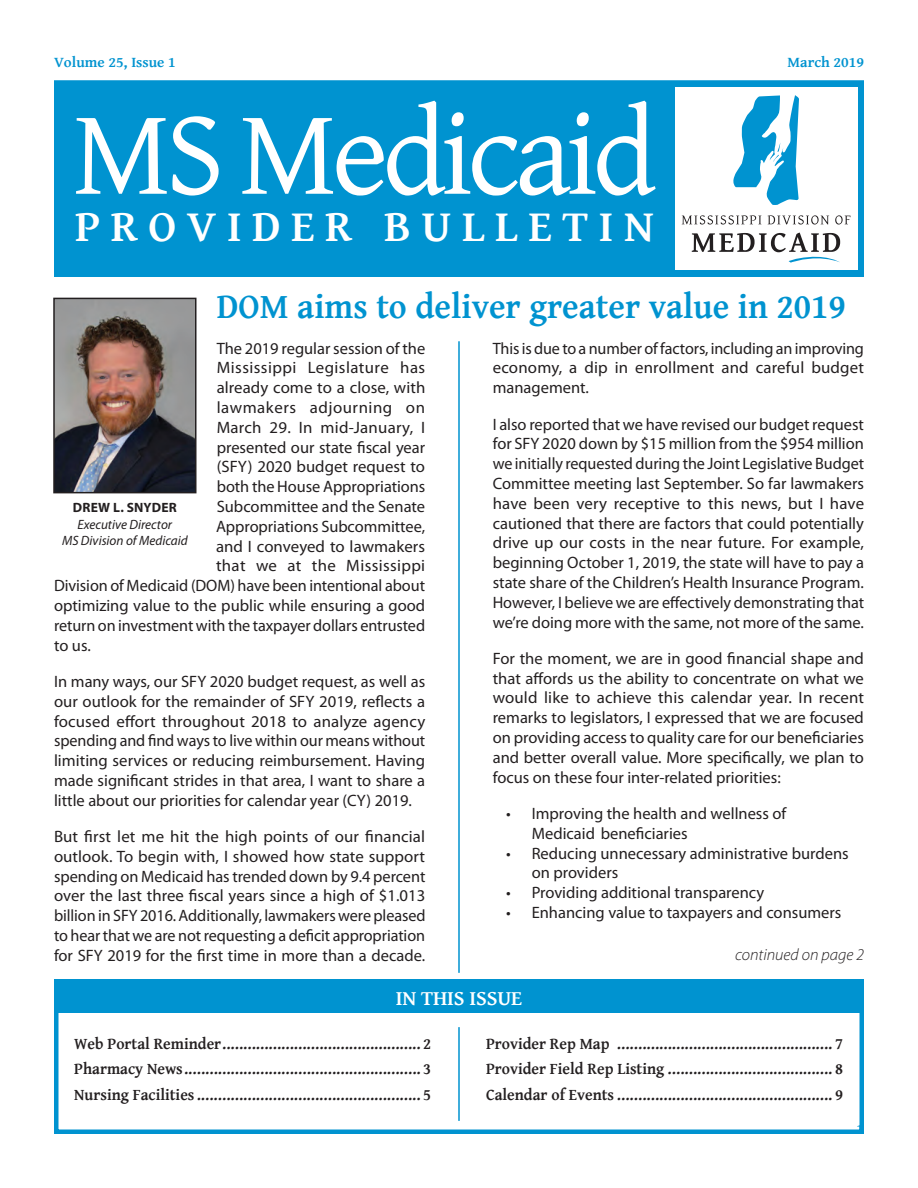
<style>
.page{position:relative;width:918px;height:1188px;background:#fff}
.page>*{position:absolute;margin:0;border:0;box-sizing:border-box;transform-origin:0 0}
.t1{font:123px "Gentium Basic";letter-spacing:-.05em;color:#fff}
.t2{font:700 45px "Gentium Basic";letter-spacing:.23em;color:#fff}
.t3{font:700 36px "Gentium Basic";color:#0093d0;scale:.95 1}
.t4{font:700 21px "Gentium Basic";letter-spacing:-.01em;color:#fff}
.t5{font:16.5px/19.8px "Myriad Pro";color:#231f20;text-align:justify}
.t6{font:700 16.5px/25.5px "Gentium Basic";color:#231f20;text-align:justify;scale:.95 1}
.t7{font:16.5px "Myriad Pro";letter-spacing:.025em;color:#231f20}
.t8{font:16.5px "Myriad Pro";letter-spacing:.02em;color:#231f20}
.t9{font:16.5px "Myriad Pro";letter-spacing:.03em;color:#231f20}
.t10{font:italic 300 16.5px "Myriad Pro";color:#231f20}
.t11{font:700 15px "Gentium Basic";color:#0093d0}
.t12{font:italic 13.5px/16.2px "Myriad Pro";color:#231f20;text-align:center}
.t13{font:700 13.5px "Myriad Pro";letter-spacing:.02em;color:#231f20}
</style>
<div class="page">
<hr style="left:54px;top:80px;width:810px;height:2px;background:#0093d0">
<div style="left:54px;top:81px;width:810px;height:196px;background:#0093d0"></div>
<div style="left:54px;top:991px;width:810px;height:143px;border:4px solid #0093d0"></div>
<div style="left:54px;top:979px;width:810px;height:34px;background:#0093d0"></div>
<hr style="left:458px;top:341px;width:2px;height:632px;background:#0093d0">
<hr style="left:458px;top:1027px;width:2px;height:94px;background:#0093d0">
<img style="left:56px;top:301px;width:137px;height:189px">
<div style="left:53px;top:298px;width:143px;height:195px;border:2px solid #231f20"></div>
<div style="left:675px;top:88px;width:182px;height:182px;background:#fff"></div>
<svg style="left:733px;top:95px;width:66px;height:110px"></svg>
<svg style="left:682px;top:215px;width:79px;height:10px"></svg>
<svg style="left:768px;top:215px;width:61px;height:10px"></svg>
<svg style="left:835px;top:215px;width:16px;height:10px"></svg>
<svg style="left:692px;top:233px;width:148px;height:30px"></svg>
<p class="t11" style="left:54px;top:51px;width:123px">Volume 25, Issue 1</p>
<p class="t11" style="left:788px;top:51px;width:78px">March 2019</p>
<h1 class="t1" style="left:72px;top:63px;width:586px">MS Medicaid</h1>
<h2 class="t2" style="left:75px;top:193px;width:580px">PROVIDER BULLETIN</h2>
<h3 class="t3" style="left:217px;top:279px;width:664px">DOM aims to deliver greater value in 2019</h3>
<p class="t5" style="left:217px;top:338px;width:210px">The 2019 regular session of the</p>
<p class="t7" style="left:217px;top:358px;width:210px">Mississippi Legislature has</p>
<p class="t5" style="left:217px;top:378px;width:210px">already come to a close, with</p>
<p class="t9" style="left:217px;top:397px;width:210px">lawmakers adjourning on</p>
<p class="t5" style="left:217px;top:417px;width:210px">March 29. In mid-January, I</p>
<p class="t5" style="left:217px;top:437px;width:210px">presented our state fiscal year</p>
<p class="t5" style="left:217px;top:457px;width:210px">(SFY) 2020 budget request to</p>
<p class="t5" style="left:217px;top:477px;width:210px">both the House Appropriations</p>
<p class="t5" style="left:217px;top:496px;width:210px">Subcommittee and the Senate</p>
<p class="t5" style="left:216px;top:516px;width:211px">Appropriations Subcommittee,</p>
<p class="t5" style="left:216px;top:536px;width:211px">and I conveyed to lawmakers</p>
<p class="t8" style="left:216px;top:556px;width:211px">that we at the Mississippi</p>
<p class="t5" style="left:54px;top:576px;width:373px">Division of Medicaid (DOM) have been intentional about</p>
<p class="t5" style="left:54px;top:595px;width:373px">optimizing value to the public while ensuring a good</p>
<p class="t5" style="left:54px;top:615px;width:373px">return on investment with the taxpayer dollars entrusted</p>
<p class="t5" style="left:54px;top:635px;width:38px">to us.</p>
<p class="t5" style="left:54px;top:671px;width:373px">In many ways, our SFY 2020 budget request, as well as our outlook for the remainder of SFY 2019, reflects a focused effort throughout 2018 to analyze agency spending and find ways to live within our means without limiting services or reducing reimbursement. Having made significant strides in that area, I want to share a little about our priorities for calendar year (CY) 2019.</p>
<p class="t5" style="left:54px;top:826px;width:373px">But first let me hit the high points of our financial outlook. To begin with, I showed how state support spending on Medicaid has trended down by 9.4 percent over the last three fiscal years since a high of $1.013 billion in SFY 2016. Additionally, lawmakers were pleased to hear that we are not requesting a deficit appropriation for SFY 2019 for the first time in more than a decade.</p>
<p class="t5" style="left:493px;top:338px;width:373px">This is due to a number of factors, including an improving economy, a dip in enrollment and careful budget management.</p>
<p class="t5" style="left:493px;top:414px;width:373px">I also reported that we have revised our budget request for SFY 2020 down by $15 million from the $954 million we initially requested during the Joint Legislative Budget Committee meeting last September. So far lawmakers have been very receptive to this news, but I have cautioned that there are factors that could potentially drive up our costs in the near future. For example, beginning October 1, 2019, the state will have to pay a state share of the Children’s Health Insurance Program.<br>However, I believe we are effectively demonstrating that we’re doing more with the same, not more of the same.</p>
<p class="t5" style="left:493px;top:648px;width:373px">For the moment, we are in good financial shape and that affords us the ability to concentrate on what we would like to achieve this calendar year. In recent remarks to legislators, I expressed that we are focused on providing access to quality care for our beneficiaries and better overall value. More specifically, we plan to focus on these four inter-related priorities:</p>
<p class="t5" style="left:532px;top:803px;width:256px;text-indent:-25px">• Improving the health and wellness of<br>Medicaid beneficiaries</p>
<p class="t5" style="left:532px;top:843px;width:318px;text-indent:-25px">• Reducing unnecessary administrative burdens on providers</p>
<p class="t5" style="left:506px;top:882px;width:260px">• Providing additional transparency</p>
<p class="t5" style="left:506px;top:902px;width:337px">• Enhancing value to taxpayers and consumers</p>
<p class="t13" style="left:73px;top:499px;width:106px">DREW L. SNYDER</p>
<p class="t12" style="left:62px;top:516px;width:127px">Executive Director<br>MS Division of Medicaid</p>
<p class="t10" style="left:735px;top:945px;width:130px">continued on page 2</p>
<p class="t4" style="left:396px;top:983px;width:128px">IN THIS ISSUE</p>
<p class="t6" style="left:74px;top:1030px;width:377px">Web Portal Reminder............................................... 2<br>Pharmacy News........................................................ 3<br>Nursing Facilities ..................................................... 5</p>
<p class="t6" style="left:486px;top:1030px;width:377px">Provider Rep Map ................................................... 7<br>Provider Field Rep Listing ....................................... 8<br>Calendar of Events ................................................... 9</p>
<p class="t11" style="left:856px;top:1118px;width:9px">1</p>
</div>
